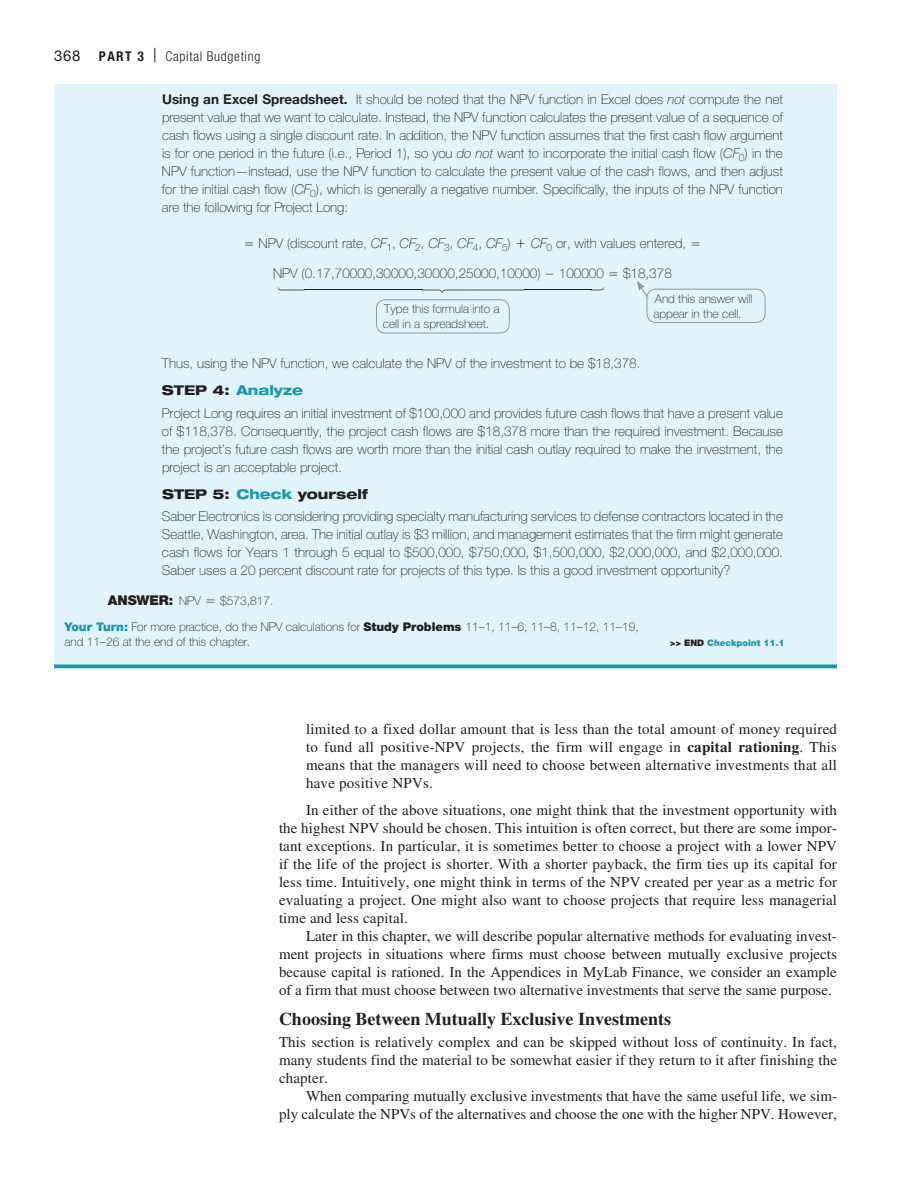
<style>
.page{position:relative;width:918px;height:1188px;background:#fff}
.page>*{position:absolute;margin:0;border:0;box-sizing:border-box;transform-origin:0 0}
.t1{font:700 18px "Times LT Pro";color:#231f20}
.t2{font:15px/18px "Times LT Pro";color:#231f20;text-align:justify}
.t3{font:100 13.5px/18px "Helvetica Neue LTW1 G";color:#231f20;text-align:justify}
.t4{font:300 condensed 13.5px "Helvetica Neue LTW1 G";letter-spacing:.05em;color:#231f20}
.t5{font:13.5px "Pearson MATHPRO02";color:#231f20}
.t6{font:100 12px/15px "Helvetica Neue LTW1 G";color:#231f20}
.t7{font:900 9px "Helvetica Neue LTW1 G";color:#1b97b1}
.s1{font-weight:400;font-stretch:normal;font-size:15px}
.s2{font-weight:700}
.s3{font-size:19.5px}
.s4{font-style:italic}
.s5{font-family:"Pearson MATHPRO08";font-weight:400;font-size:12px}
.s6{font-family:"Pearson MATHPRO02";font-weight:400}
.s7{font-family:"Pearson MATHPRO02";font-weight:400;font-size:12px}
.s8{font-weight:800;font-stretch:expanded}
.s9{font-weight:800;font-stretch:expanded;color:#1b97b1}
.s10{font-weight:900;font-size:13.5px}
.s11{font-family:"Pearson MATHPRO08";font-weight:400}
.s12{font-weight:900;color:#1b97b1}
.s13{font-weight:900}
.s14{color:#231f20}
</style>
<div class="page">
<div style="left:54px;top:84px;width:783px;height:584px;background:#e1f4fc"></div>
<div style="left:376px;top:299px;width:134px;height:34px;border:1px solid #939598;border-radius:9px"></div>
<div style="left:647px;top:289px;width:118px;height:34px;border:1px solid #939598;border-radius:9px"></div>
<svg style="left:637px;top:281px;width:11px;height:17px"></svg>
<svg style="left:54px;top:664px;width:783px;height:4px;background:#32a2b9"></svg>
<p class="t4" style="left:54px;top:48px;width:208px"><span class="s1">368</span> <span class="s2">PART 3</span> <span class="s3">|</span> Capital Budgeting</p>
<p class="t3" style="left:162px;top:90px;width:623px"><span class="s2">Using an Excel Spreadsheet.</span> It should be noted that the NPV function in Excel does <span class="s4">not</span> compute the net present value that we want to calculate. Instead, the NPV function calculates the present value of a sequence of cash flows using a single discount rate. In addition, the NPV function assumes that the first cash flow argument is for one period in the future (i.e., Period 1), so you <span class="s4">do not</span> want to incorporate the initial cash flow (<span class="s4">CF</span><sub>0</sub>) in the NPV function—instead, use the NPV function to calculate the present value of the cash flows, and then adjust for the initial cash flow (<span class="s4">CF</span><sub>0</sub>), which is generally a negative number. Specifically, the inputs of the NPV function are the following for Project Long:</p>
<p class="t3" style="left:245px;top:234px;width:456px"><span class="s5">=</span> NPV (discount rate, <span class="s4">CF</span><sub>1</sub>, <span class="s4">CF</span><sub>2</sub>, <span class="s4">CF</span><sub>3</sub>, <span class="s4">CF</span><sub>4</sub>, <span class="s4">CF</span><sub>5</sub>) <span class="s6">+</span> <span class="s4">CF</span><sub>0</sub> or, with values entered, <span class="s5">=</span></p>
<p class="t3" style="left:273px;top:264px;width:400px">NPV (0.17,70000,30000,30000,25000,10000) <span class="s7">-</span> 100000 <span class="s5">=</span> $18,378</p>
<p class="t5" style="left:278px;top:277px;width:328px">¯˚˚˚˚˘˚˚˚˚˙</p>
<p class="t6" style="left:383px;top:301px;width:118px">Type this formula into a cell in a spreadsheet.</p>
<p class="t6" style="left:653px;top:291px;width:101px">And this answer will appear in the cell.</p>
<p class="t3" style="left:162px;top:350px;width:480px;line-height:27px">Thus, using the NPV function, we calculate the NPV of the investment to be $18,378.<br><span class="s8">STEP 4:</span> <span class="s9">Analyze</span></p>
<p class="t3" style="left:162px;top:404px;width:623px">Project Long requires an initial investment of $100,000 and provides future cash flows that have a present value of $118,378. Consequently, the project cash flows are $18,378 more than the required investment. Because the project’s future cash flows are worth more than the initial cash outlay required to make the investment, the project is an acceptable project.</p>
<p class="t3" style="left:162px;top:483px;width:623px;line-height:22.5px"><span class="s8">STEP 5:</span> <span class="s9">Check</span> <span class="s8">yourself<br></span>Saber Electronics is considering providing specialty manufacturing services to defense contractors located in the</p>
<p class="t3" style="left:162px;top:525px;width:623px">Seattle, Washington, area. The initial outlay is $3 million, and management estimates that the firm might generate cash flows for Years 1 through 5 equal to $500,000, $750,000, $1,500,000, $2,000,000, and $2,000,000.<br>Saber uses a 20 percent discount rate for projects of this type. Is this a good investment opportunity?</p>
<p class="t6" style="left:108px;top:593px;width:167px"><span class="s10">ANSWER:</span> NPV <span class="s11">=</span> $573,817.</p>
<p class="t6" style="left:64px;top:620px;width:576px"><span class="s12">Your Turn:</span> For more practice, do the NPV calculations for <span class="s13">Study Problems</span> 11–1, 11–6, 11–8, 11–12, 11–19, and 11–26 at the end of this chapter.</p>
<p class="t7" style="left:670px;top:638px;width:116px"><span class="s14">&gt;&gt; END</span> Checkpoint 11.1</p>
<p class="t2" style="left:306px;top:720px;width:533px">limited to a fixed dollar amount that is less than the total amount of money required to fund all positive-NPV projects, the firm will engage in <span class="s2">capital rationing</span>. This means that the managers will need to choose between alternative investments that all have positive NPVs.</p>
<p class="t2" style="left:279px;top:801px;width:560px;text-indent:27px">In either of the above situations, one might think that the investment opportunity with the highest NPV should be chosen. This intuition is often correct, but there are some impor&shy;tant exceptions. In particular, it is sometimes better to choose a project with a lower NPV if the life of the project is shorter. With a shorter payback, the firm ties up its capital for less time. Intuitively, one might think in terms of the NPV created per year as a metric for evaluating a project. One might also want to choose projects that require less managerial time and less capital.</p>
<p class="t2" style="left:279px;top:927px;width:559px;text-indent:27px">Later in this chapter, we will describe popular alternative methods for evaluating invest&shy;ment projects in situations where firms must choose between mutually exclusive projects because capital is rationed. In the Appendices in MyLab Finance, we consider an example of a firm that must choose between two alternative investments that serve the same purpose.</p>
<h1 class="t1" style="left:279px;top:1008px;width:394px">Choosing Between Mutually Exclusive Investments</h1>
<p class="t2" style="left:279px;top:1033px;width:560px">This section is relatively complex and can be skipped without loss of continuity. In fact, many students find the material to be somewhat easier if they return to it after finishing the chapter.</p>
<p class="t2" style="left:279px;top:1087px;width:560px;text-align:right">When comparing mutually exclusive investments that have the same useful life, we sim-<br>ply calculate the NPVs of the alternatives and choose the one with the higher NPV. However,</p>
</div>
